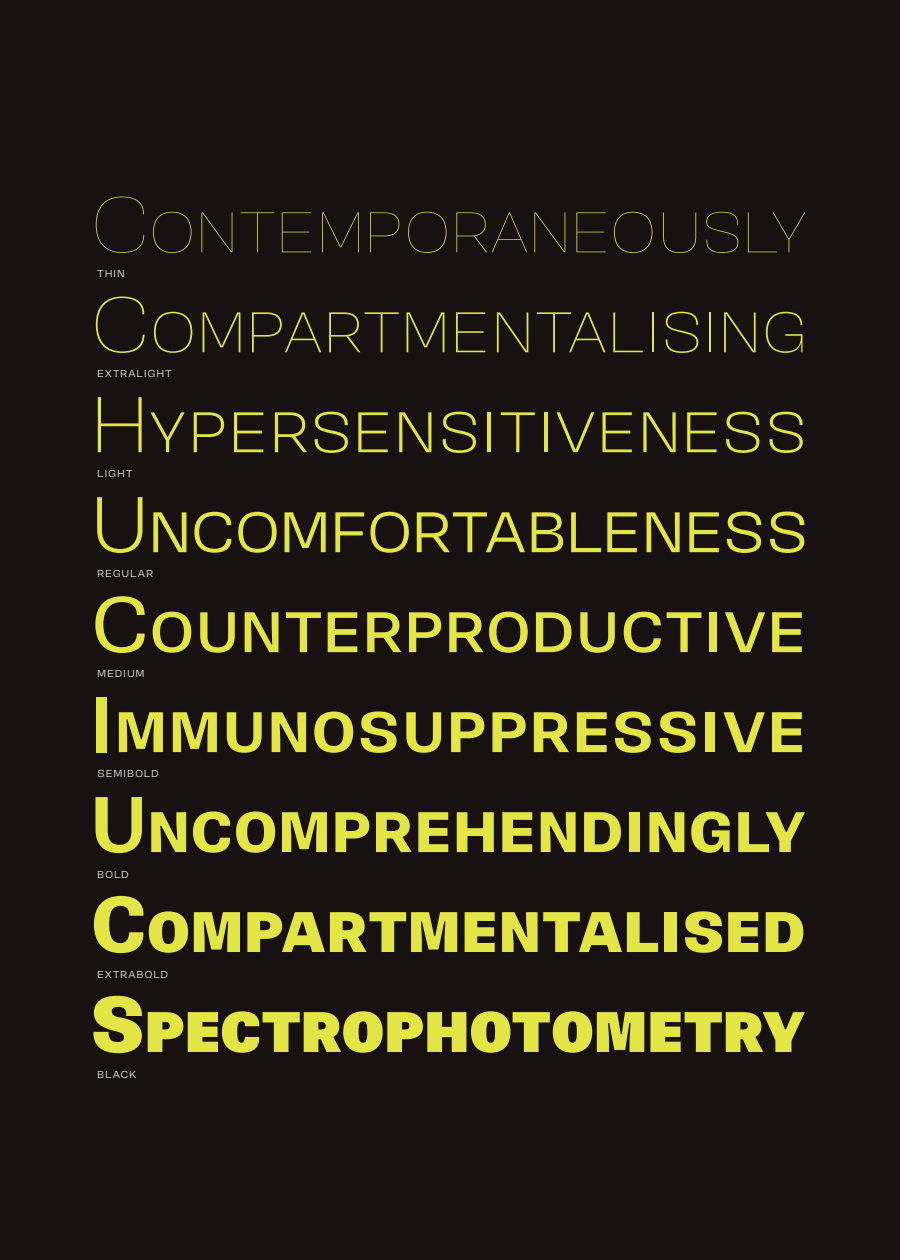
<style>
.page{position:relative;width:900px;height:1260px;background:#171112}
.page>*{position:absolute;margin:0;border:0;box-sizing:border-box;transform-origin:0 0}
.t1{font:200 85px "Okoye";letter-spacing:-.01em;color:#e3e546}
.t2{font:300 85px "Okoye";letter-spacing:-.005em;color:#e3e546}
.t3{font:100 85px "Okoye";letter-spacing:-.02em;color:#e3e546}
.t4{font:85px "Okoye";letter-spacing:-.015em;color:#e3e546}
.t5{font:500 85px "Okoye";color:#e3e546}
.t6{font:600 85px "Okoye";letter-spacing:.01em;color:#e3e546}
.t7{font:700 85px "Okoye";letter-spacing:.01em;color:#e3e546}
.t8{font:800 85px "Okoye";color:#e3e546}
.t9{font:900 85px "Okoye";letter-spacing:-.005em;color:#e3e546}
.t10{font:15px "Okoye";letter-spacing:.045em;color:#dcdcde}
</style>
<div class="page">
<h1 class="t3" style="left:91px;top:170px;width:721px">Contemporaneously</h1>
<p class="t10" style="left:97px;top:263px;width:29px">thin</p>
<h1 class="t1" style="left:91px;top:269px;width:719px">Compartmentalising</h1>
<p class="t10" style="left:97px;top:363px;width:76px">extralight</p>
<h1 class="t2" style="left:91px;top:369px;width:719px">Hypersensitiveness</h1>
<p class="t10" style="left:97px;top:463px;width:37px">light</p>
<h1 class="t4" style="left:91px;top:468px;width:720px">Uncomfortableness</h1>
<p class="t10" style="left:97px;top:563px;width:58px">regular</p>
<h1 class="t5" style="left:91px;top:567px;width:717px">Counterproductive</h1>
<p class="t10" style="left:97px;top:663px;width:49px">medium</p>
<h1 class="t6" style="left:91px;top:667px;width:717px">Immunosuppressive</h1>
<p class="t10" style="left:97px;top:763px;width:63px">semibold</p>
<h1 class="t7" style="left:91px;top:765px;width:719px">Uncomprehendingly</h1>
<p class="t10" style="left:97px;top:863px;width:33px">bold</p>
<h1 class="t8" style="left:91px;top:863px;width:716px">Compartmentalised</h1>
<p class="t10" style="left:97px;top:963px;width:73px">extrabold</p>
<h1 class="t9" style="left:91px;top:960px;width:718px">Spectrophotometry</h1>
<p class="t10" style="left:97px;top:1063px;width:41px">black</p>
</div>
